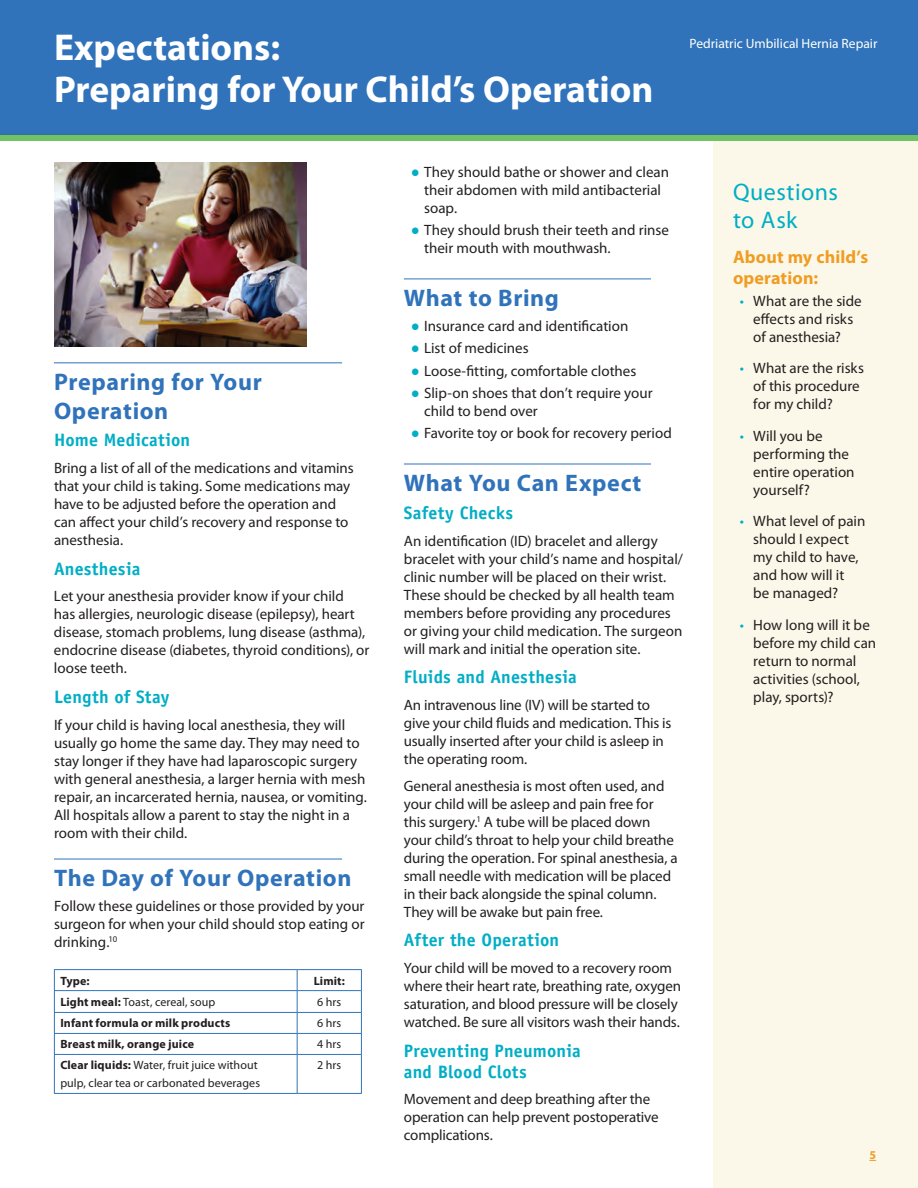
<style>
.page{position:relative;width:918px;height:1188px;background:#fff}
.page>*{position:absolute;margin:0;border:0;box-sizing:border-box;transform-origin:0 0}
.t1{font:700 37.5px/42.8px "Myriad Pro";color:#fff}
.t2{font:700 24px/28.5px "Myriad Pro";letter-spacing:.025em;color:#3073ba}
.t3{font:24px/28.5px "Myriad Pro";letter-spacing:.02em;color:#00aec5}
.t4{font:700 18px/21px "Officina Sans Std";letter-spacing:.01em;color:#00aec5}
.t5{font:700 18px/21px "Myriad Pro";letter-spacing:.005em;color:#f09d24}
.t6{font:15px/18px "Myriad Pro";letter-spacing:-.005em;color:#231f20}
.t7{font:13.5px "Myriad Pro";color:#fff}
.t8{font:12px/18px "Myriad Pro";letter-spacing:.005em;color:#231f20}
.t9{font:700 12px "Myriad Pro";letter-spacing:.01em;color:#231f20}
.t10{font:700 12px "Myriad Pro";color:#f09d24}
.s1{font-weight:700}
.s2{font-family:"Century Schoolbook";color:#00aec5}
.s3{color:#00aec5}
</style>
<div class="page">
<div style="left:0;top:0;width:918px;height:135px;background:#3073ba"></div>
<hr style="left:54px;top:362px;width:288px;height:1px;background:#3073ba">
<hr style="left:54px;top:859px;width:288px;height:1px;background:#3073ba">
<div style="left:713px;top:141px;width:205px;height:1047px;background:#fbf8e9"></div>
<hr style="left:404px;top:279px;width:247px;height:1px;background:#3073ba">
<hr style="left:404px;top:464px;width:247px;height:1px;background:#3073ba">
<img style="left:54px;top:163px;width:253px;height:184px">
<hr style="left:54px;top:969px;width:243px;height:1px;background:#3073ba">
<hr style="left:297px;top:969px;width:65px;height:1px;background:#3073ba">
<hr style="left:54px;top:1093px;width:243px;height:1px;background:#3073ba">
<hr style="left:297px;top:1093px;width:65px;height:1px;background:#3073ba">
<hr style="left:54px;top:990px;width:243px;height:1px;background:#3073ba">
<hr style="left:297px;top:990px;width:65px;height:1px;background:#3073ba">
<hr style="left:54px;top:1012px;width:243px;height:1px;background:#3073ba">
<hr style="left:297px;top:1012px;width:65px;height:1px;background:#3073ba">
<hr style="left:54px;top:1033px;width:243px;height:1px;background:#3073ba">
<hr style="left:297px;top:1033px;width:65px;height:1px;background:#3073ba">
<hr style="left:54px;top:1054px;width:243px;height:1px;background:#3073ba">
<hr style="left:297px;top:1054px;width:65px;height:1px;background:#3073ba">
<svg style="left:361px;top:970px;width:1px;height:84px"></svg>
<hr style="left:361px;top:1055px;width:1px;height:38px;background:#3073ba">
<svg style="left:54px;top:970px;width:1px;height:84px"></svg>
<svg style="left:297px;top:970px;width:1px;height:84px"></svg>
<hr style="left:54px;top:1055px;width:1px;height:38px;background:#3073ba">
<hr style="left:297px;top:1055px;width:1px;height:38px;background:#3073ba">
<div style="left:0;top:135px;width:918px;height:6px;background:#71c167"></div>
<p class="t1" style="left:54px;top:24px;width:601px">Expectations:<br>Preparing for Your Child’s Operation</p>
<p class="t7" style="left:690px;top:35px;width:189px">Pedriatric Umbilical Hernia Repair</p>
<p class="t2" style="left:54px;top:367px;width:209px">Preparing for Your<br>Operation</p>
<p class="t4" style="left:54px;top:430px;width:138px">Home Medication</p>
<p class="t6" style="left:54px;top:459px;width:301px">Bring a list of all of the medications and vitamins that your child is taking. Some medications may have to be adjusted before the operation and can affect your child’s recovery and response to anesthesia.</p>
<p class="t4" style="left:54px;top:558px;width:88px">Anesthesia</p>
<p class="t6" style="left:54px;top:587px;width:317px">Let your anesthesia provider know if your child<br>has allergies, neurologic disease (epilepsy), heart disease, stomach problems, lung disease (asthma), endocrine disease (diabetes, thyroid conditions), or loose teeth.</p>
<p class="t4" style="left:54px;top:686px;width:117px">Length of Stay</p>
<p class="t6" style="left:54px;top:715px;width:315px">If your child is having local anesthesia, they will usually go home the same day. They may need to stay longer if they have had laparoscopic surgery with general anesthesia, a larger hernia with mesh repair, an incarcerated hernia, nausea, or vomiting.<br>All hospitals allow a parent to stay the night in a room with their child.</p>
<p class="t2" style="left:54px;top:863px;width:299px">The Day of Your Operation</p>
<p class="t6" style="left:54px;top:897px;width:312px;text-align:justify">Follow these guidelines or those provided by your surgeon for when your child should stop eating or drinking.<sup>10</sup></p>
<p class="t9" style="left:60px;top:973px;width:31px">Type:</p>
<p class="t9" style="left:314px;top:973px;width:33px">Limit:</p>
<p class="t8" style="left:60px;top:992px;width:156px"><span class="s1">Light meal:</span> Toast, cereal, soup</p>
<p class="t8" style="left:317px;top:992px;width:26px">6 hrs</p>
<p class="t9" style="left:60px;top:1016px;width:171px">Infant formula or milk products</p>
<p class="t8" style="left:317px;top:1014px;width:26px">6 hrs</p>
<p class="t9" style="left:60px;top:1037px;width:135px">Breast milk, orange juice</p>
<p class="t8" style="left:317px;top:1035px;width:26px">4 hrs</p>
<p class="t8" style="left:60px;top:1056px;width:201px"><span class="s1">Clear liquids:</span> Water, fruit juice without pulp, clear tea or carbonated beverages</p>
<p class="t8" style="left:317px;top:1056px;width:26px">2 hrs</p>
<p class="t6" style="left:424px;top:163px;width:246px;text-indent:-14px"><span class="s2">●</span> They should bathe or shower and clean their abdomen with mild antibacterial soap.</p>
<p class="t6" style="left:424px;top:221px;width:246px;text-indent:-14px"><span class="s2">●</span> They should brush their teeth and rinse their mouth with mouthwash.</p>
<p class="t2" style="left:404px;top:283px;width:156px">What to Bring</p>
<p class="t6" style="left:411px;top:317px;width:219px"><span class="s2">●</span> Insurance card and identification</p>
<p class="t6" style="left:411px;top:339px;width:119px"><span class="s2">●</span> List of medicines</p>
<p class="t6" style="left:411px;top:361px;width:227px"><span class="s2">●</span> Loose-fitting, comfortable clothes</p>
<p class="t6" style="left:424px;top:384px;width:230px;text-indent:-14px"><span class="s2">●</span> Slip-on shoes that don’t require your child to bend over</p>
<p class="t6" style="left:411px;top:424px;width:263px"><span class="s2">●</span> Favorite toy or book for recovery period</p>
<p class="t2" style="left:404px;top:468px;width:239px">What You Can Expect</p>
<p class="t4" style="left:404px;top:502px;width:111px">Safety Checks</p>
<p class="t6" style="left:404px;top:532px;width:281px">An identification (ID) bracelet and allergy bracelet with your child’s name and hospital/ clinic number will be placed on their wrist.<br>These should be checked by all health team members before providing any procedures or giving your child medication. The surgeon will mark and initial the operation site.</p>
<p class="t4" style="left:404px;top:667px;width:174px">Fluids and Anesthesia</p>
<p class="t6" style="left:404px;top:696px;width:269px">An intravenous line (IV) will be started to give your child fluids and medication. This is usually inserted after your child is asleep in the operating room.</p>
<p class="t6" style="left:404px;top:776px;width:275px">General anesthesia is most often used, and your child will be asleep and pain free for this surgery.<sup>1</sup> A tube will be placed down your child’s throat to help your child breathe during the operation. For spinal anesthesia, a small needle with medication will be placed in their back alongside the spinal column.<br>They will be awake but pain free.</p>
<p class="t4" style="left:404px;top:930px;width:157px">After the Operation</p>
<p class="t6" style="left:404px;top:959px;width:279px">Your child will be moved to a recovery room where their heart rate, breathing rate, oxygen saturation, and blood pressure will be closely watched. Be sure all visitors wash their hands.</p>
<p class="t4" style="left:404px;top:1040px;width:178px">Preventing Pneumonia and Blood Clots</p>
<p class="t6" style="left:404px;top:1090px;width:256px">Movement and deep breathing after the operation can help prevent postoperative complications.</p>
<p class="t3" style="left:733px;top:177px;width:106px">Questions to Ask</p>
<p class="t5" style="left:733px;top:245px;width:137px">About my child’s operation:</p>
<p class="t6" style="left:740px;top:292px;width:123px;text-align:center"><span class="s3">•</span> What are the side effects and risks<br>of anesthesia?</p>
<p class="t6" style="left:753px;top:359px;width:112px;text-indent:-14px"><span class="s3">•</span> What are the risks of this procedure for my child?</p>
<p class="t6" style="left:753px;top:427px;width:103px;text-indent:-14px"><span class="s3">•</span> Will you be performing the entire operation yourself?</p>
<p class="t6" style="left:753px;top:512px;width:114px;text-indent:-14px"><span class="s3">•</span> What level of pain should I expect my child to have, and how will it<br>be managed?</p>
<p class="t6" style="left:753px;top:616px;width:124px;text-indent:-14px"><span class="s3">•</span> How long will it be before my child can return to normal activities (school, play, sports)?</p>
<p class="t10" style="left:869px;top:1147px;width:8px">5</p>
</div>
